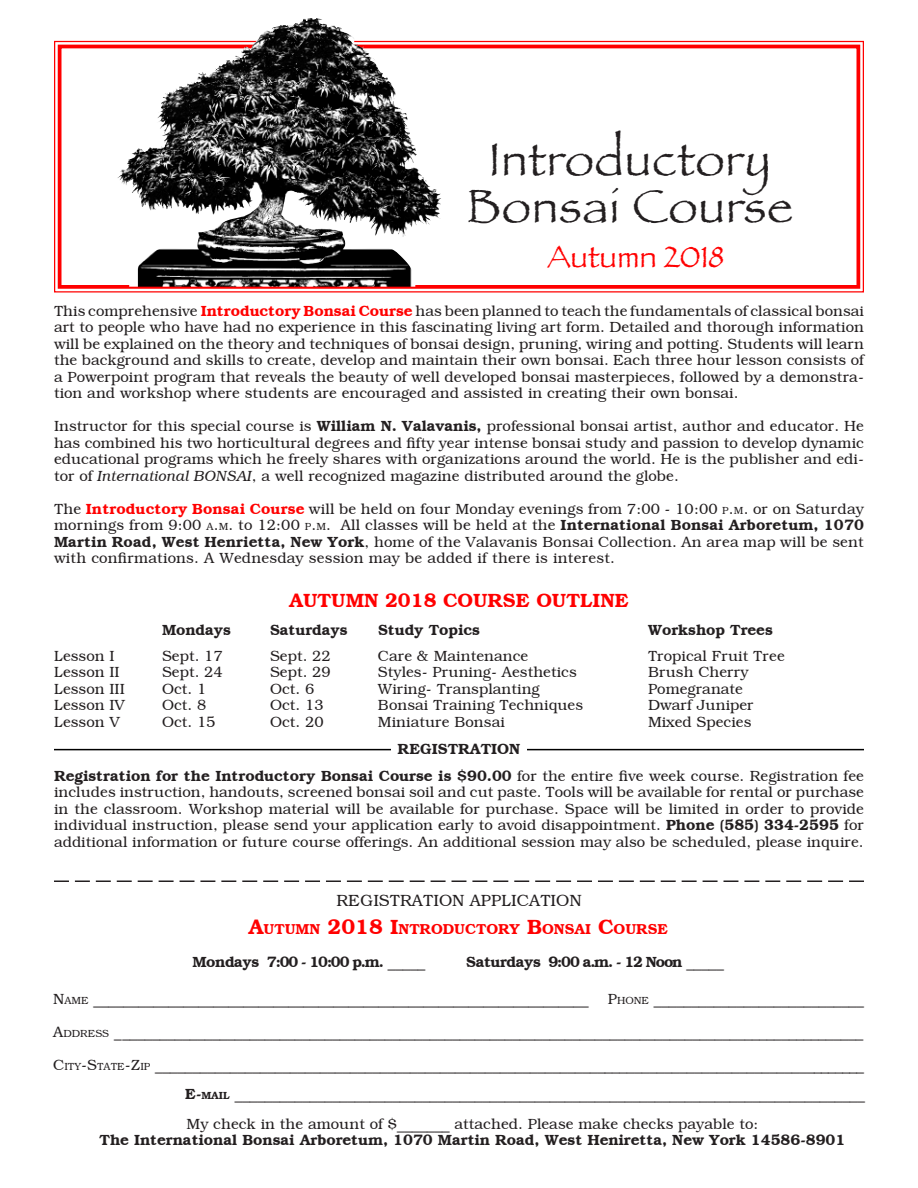
<style>
.page{position:relative;width:918px;height:1188px;background:#fff}
.page>*{position:absolute;margin:0;border:0;box-sizing:border-box;transform-origin:0 0}
.t1{font:48px "Papyrus";letter-spacing:.02em;color:#231f20}
.t2{font:31.5px "Papyrus";color:#f00}
.t3{font:600 19.5px "Bookman";color:#f00}
.t4{font:300 16.5px "Bookman";color:#231f20}
.t5{font:300 15px/16.5px "Bookman";color:#231f20;text-align:justify}
.t6{font:600 15px "Bookman";color:#231f20}
.t7{font:300 15px "Bookman";color:#231f20}
.t8{font:600 15px "Bookman";letter-spacing:-.025em;color:#231f20}
.t9{font:600 14.7px "Bookman";color:#f00}
.s1{font-weight:600;color:#f00}
.s2{font-weight:600}
.s3{font-style:italic}
.s4{font-size:10.5px}
.s5{font-style:inherit}
.s6{font-size:21px}
.s7{font-weight:300}
.s8{font-weight:600;font-size:10.5px}
</style>
<div class="page">
<svg style="left:54px;top:880px;width:810px;height:2px"></svg>
<hr style="left:54px;top:749px;width:810px;height:1px;background:#000">
<svg style="left:54px;top:40px;width:810px;height:253px"></svg>
<div style="left:58px;top:45px;width:802px;height:244px;border:4px solid #f00"></div>
<div style="left:391px;top:742px;width:136px;height:14px;background:#fff"></div>
<svg style="left:316px;top:35px;width:38px;height:23px"></svg>
<img style="left:116px;top:18px;width:200px;height:189px">
<p class="t1" style="left:489px;top:131px;width:283px">Introductory</p>
<p class="t1" style="left:467px;top:177px;width:328px">Bonsai Course</p>
<p class="t2" style="left:547px;top:238px;width:178px">Autumn 2018</p>
<p class="t5" style="left:54px;top:303px;width:812px">This comprehensive <span class="s1">Introductory Bonsai Course</span> has been planned to teach the fundamentals of classical bonsai art to people who have had no experience in this fascinating living art form. Detailed and thorough information will be explained on the theory and techniques of bonsai design, pruning, wiring and potting. Students will learn the background and skills to create, develop and maintain their own bonsai. Each three hour lesson consists of a Powerpoint program that reveals the beauty of well developed bonsai masterpieces, followed by a demonstra&shy;tion and workshop where students are encouraged and assisted in creating their own bonsai.</p>
<p class="t5" style="left:54px;top:418px;width:812px">Instructor for this special course is <span class="s2">William N. Valavanis,</span> professional bonsai artist, author and educator. He has combined his two horticultural degrees and fifty year intense bonsai study and passion to develop dynamic educational programs which he freely shares with organizations around the world. He is the publisher and edi&shy;tor of <span class="s3">International BONSAI</span>, a well recognized magazine distributed around the globe.</p>
<p class="t5" style="left:54px;top:501px;width:812px">The <span class="s1">Introductory Bonsai Course</span> will be held on four Monday evenings from 7:00 - 10:00 <span class="s4">P</span><span class="s5">.</span><span class="s4">M</span><span class="s5">.</span> or on Saturday mornings from 9:00 <span class="s4">A</span><span class="s5">.</span><span class="s4">M</span><span class="s5">.</span> to 12:00 <span class="s4">P</span><span class="s5">.</span><span class="s4">M</span><span class="s5">.</span> All classes will be held at the <span class="s2">International Bonsai Arboretum, 1070<br>Martin Road, West Henrietta, New York</span>, home of the Valavanis Bonsai Collection. An area map will be sent with confirmations. A Wednesday session may be added if there is interest.</p>
<p class="t3" style="left:289px;top:588px;width:341px">AUTUMN 2018 COURSE OUTLINE</p>
<p class="t6" style="left:162px;top:621px;width:70px">Mondays</p>
<p class="t6" style="left:270px;top:621px;width:79px">Saturdays</p>
<p class="t6" style="left:378px;top:621px;width:104px">Study Topics</p>
<p class="t6" style="left:648px;top:621px;width:126px">Workshop Trees</p>
<p class="t5" style="left:54px;top:648px;width:62px">Lesson I</p>
<p class="t5" style="left:162px;top:648px;width:62px">Sept. 17</p>
<p class="t5" style="left:270px;top:648px;width:62px">Sept. 22</p>
<p class="t5" style="left:378px;top:648px;width:152px">Care &amp; Maintenance</p>
<p class="t5" style="left:648px;top:648px;width:138px">Tropical Fruit Tree</p>
<p class="t5" style="left:54px;top:664px;width:67px">Lesson II</p>
<p class="t5" style="left:162px;top:664px;width:62px">Sept. 24</p>
<p class="t5" style="left:270px;top:664px;width:62px">Sept. 29</p>
<p class="t5" style="left:378px;top:664px;width:200px">Styles- Pruning- Aesthetics</p>
<p class="t5" style="left:648px;top:664px;width:102px">Brush Cherry</p>
<p class="t5" style="left:54px;top:681px;width:72px">Lesson III</p>
<p class="t5" style="left:162px;top:681px;width:46px">Oct. 1</p>
<p class="t5" style="left:270px;top:681px;width:46px">Oct. 6</p>
<p class="t5" style="left:378px;top:681px;width:163px">Wiring- Transplanting</p>
<p class="t5" style="left:648px;top:681px;width:97px">Pomegranate</p>
<p class="t5" style="left:54px;top:697px;width:73px">Lesson IV</p>
<p class="t5" style="left:162px;top:697px;width:46px">Oct. 8</p>
<p class="t5" style="left:270px;top:697px;width:55px">Oct. 13</p>
<p class="t5" style="left:378px;top:697px;width:207px">Bonsai Training Techniques</p>
<p class="t5" style="left:648px;top:697px;width:107px">Dwarf Juniper</p>
<p class="t5" style="left:54px;top:714px;width:67px">Lesson V</p>
<p class="t5" style="left:162px;top:714px;width:55px">Oct. 15</p>
<p class="t5" style="left:270px;top:714px;width:55px">Oct. 20</p>
<p class="t5" style="left:378px;top:714px;width:128px">Miniature Bonsai</p>
<p class="t5" style="left:648px;top:714px;width:105px">Mixed Species</p>
<p class="t5" style="left:54px;top:768px;width:812px"><span class="s2">Registration for the Introductory Bonsai Course is $90.00</span> for the entire five week course. Registration fee includes instruction, handouts, screened bonsai soil and cut paste. Tools will be available for rental or purchase in the classroom. Workshop material will be available for purchase. Space will be limited in order to provide individual instruction, please send your application early to avoid disappointment. <span class="s2">Phone (585) 334-2595</span> for additional information or future course offerings. An additional session may also be scheduled, please inquire.</p>
<p class="t6" style="left:398px;top:740px;width:124px">REGISTRATION</p>
<p class="t4" style="left:336px;top:890px;width:247px">REGISTRATION APPLICATION</p>
<p class="t9" style="left:248px;top:920px;width:421px"><span class="s6">A</span>UTUMN <span class="s6">2018 I</span>NTRODUCTORY <span class="s6">B</span>ONSAI <span class="s6">C</span>OURSE</p>
<p class="t8" style="left:193px;top:953px;width:234px">Mondays 7:00 - 10:00 p.m. <span class="s7">_____</span></p>
<p class="t8" style="left:466px;top:953px;width:259px">Saturdays 9:00 a.m. - 12 Noon <span class="s7">_____</span></p>
<p class="t5" style="left:53px;top:990px;width:537px"><span class="s5">N</span><span class="s4">AME</span> __________________________________________________________________</p>
<p class="t5" style="left:608px;top:990px;width:258px"><span class="s5">P</span><span class="s4">HONE</span> ____________________________</p>
<p class="t5" style="left:53px;top:1023px;width:812px"><span class="s5">A</span><span class="s4">DDRESS</span> ____________________________________________________________________________________________________</p>
<p class="t5" style="left:53px;top:1056px;width:812px"><span class="s5">C</span><span class="s4">ITY</span><span class="s5">-S</span><span class="s4">TATE</span><span class="s5">-Z</span><span class="s4">IP</span> _______________________________________________________________________________________________</p>
<p class="t7" style="left:185px;top:1085px;width:681px"><span class="s2">E-</span><span class="s8">MAI L</span> ____________________________________________________________________________________</p>
<p class="t5" style="left:187px;top:1116px;width:573px">My check in the amount of $_______ attached. Please make checks payable to:</p>
<p class="t6" style="left:100px;top:1131px;width:747px">The International Bonsai Arboretum, 1070 Martin Road, West Heniretta, New York 14586-8901</p>
</div>
